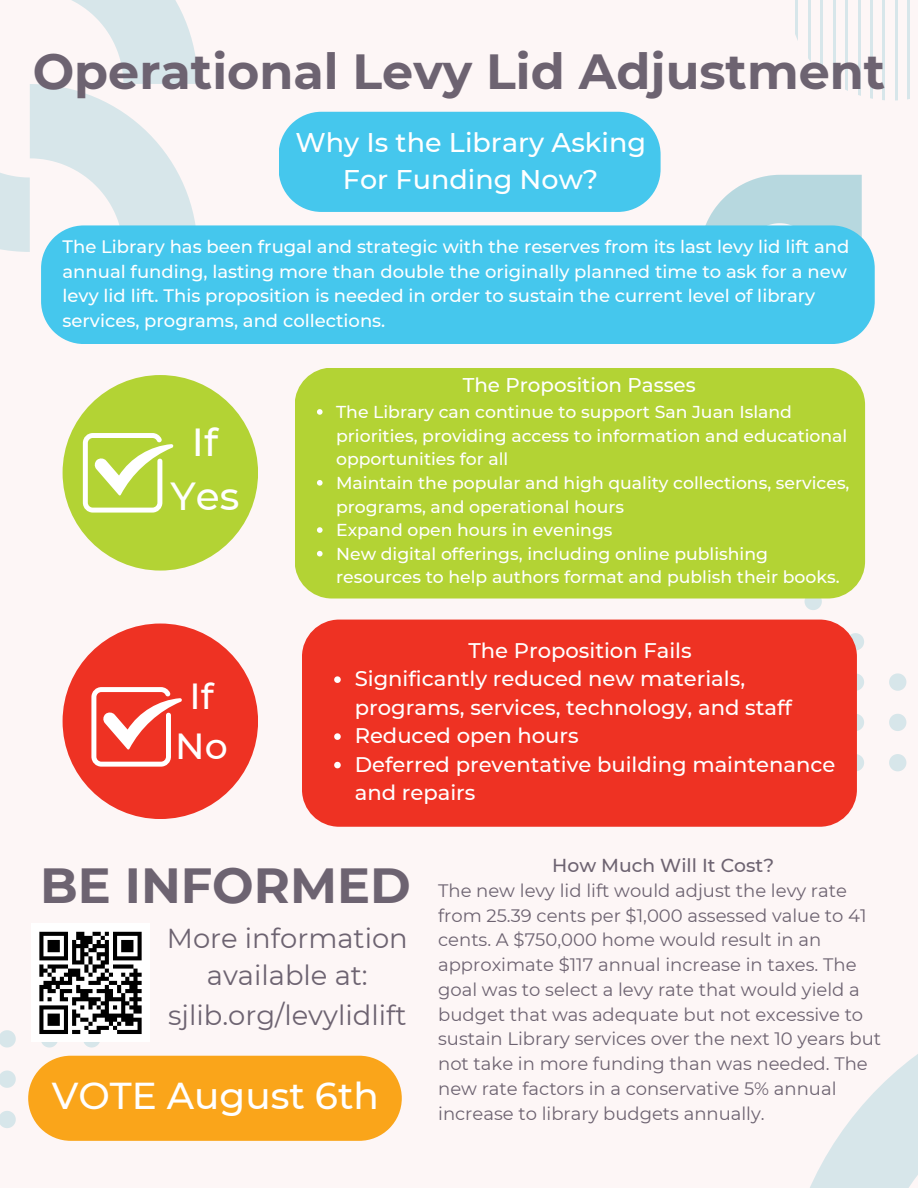
<style>
.page{position:relative;width:918px;height:1188px;background:#fdf6f6}
.page>*{position:absolute;margin:0;border:0;box-sizing:border-box;transform-origin:0 0}
.t1{font:700 49.2px "Montserrat";color:#6d6371}
.t2{font:500 39.15px/54px "Montserrat";color:#fff;text-align:center}
.t3{font:500 37.35px "Montserrat";color:#fff}
.t4{font:500 36.3px/50.1px "Montserrat";color:#fff;text-align:center}
.t5{font:27.45px/37px "Montserrat";color:#6d6371;text-align:center}
.t6{font:500 27px/37.8px "Montserrat";color:#fff;text-align:center}
.t7{font:500 21.15px/28.5px "Montserrat";color:#fff}
.t8{font:500 19.8px "Montserrat";color:#fff}
.t9{font:500 18.75px "Montserrat";color:#6d6371}
.t10{font:18px/24.8px "Montserrat";color:#6d6371}
.t11{font:500 18px/24.8px "Montserrat";color:#fff}
.t12{font:500 17.25px/23.7px "Montserrat";color:#fff}
</style>
<div class="page">
<svg style="left:0;top:0;width:198px;height:252px"></svg>
<svg style="left:30px;top:84px;width:168px;height:168px"></svg>
<hr style="left:796px;top:0;width:2px;height:101px;background:#028da6">
<hr style="left:808px;top:0;width:3px;height:101px;background:#028da6">
<hr style="left:821px;top:0;width:2px;height:101px;background:#028da6">
<hr style="left:833px;top:0;width:2px;height:101px;background:#028da6">
<hr style="left:845px;top:0;width:3px;height:101px;background:#028da6">
<hr style="left:858px;top:0;width:2px;height:101px;background:#028da6">
<hr style="left:870px;top:0;width:3px;height:101px;background:#028da6">
<hr style="left:883px;top:0;width:2px;height:101px;background:#028da6">
<hr style="left:895px;top:0;width:3px;height:101px;background:#028da6">
<hr style="left:908px;top:0;width:2px;height:101px;background:#028da6">
<svg style="left:0;top:1030px;width:16px;height:18px"></svg>
<svg style="left:0;top:1071px;width:16px;height:17px"></svg>
<svg style="left:0;top:1111px;width:16px;height:17px"></svg>
<svg style="left:706px;top:175px;width:156px;height:50px"></svg>
<svg style="left:810px;top:1054px;width:108px;height:134px"></svg>
<svg style="left:805px;top:599px;width:17px;height:11px"></svg>
<svg style="left:849px;top:633px;width:15px;height:17px"></svg>
<svg style="left:857px;top:673px;width:7px;height:18px"></svg>
<svg style="left:857px;top:714px;width:7px;height:17px"></svg>
<svg style="left:857px;top:754px;width:7px;height:17px"></svg>
<svg style="left:889px;top:673px;width:17px;height:18px"></svg>
<svg style="left:889px;top:714px;width:17px;height:17px"></svg>
<svg style="left:889px;top:754px;width:17px;height:17px"></svg>
<div style="left:302px;top:620px;width:555px;height:207px;background:#ee3223;border-radius:37px"></div>
<div style="left:295px;top:368px;width:570px;height:231px;background:#b3d334;border-radius:37px"></div>
<div style="left:63px;top:375px;width:195px;height:196px;background:#b3d334;border-radius:50%"></div>
<svg style="left:83px;top:433px;width:91px;height:80px"></svg>
<div style="left:279px;top:112px;width:382px;height:100px;background:#45c7ed"></div>
<div style="left:63px;top:624px;width:195px;height:195px;background:#ee3223;border-radius:50%"></div>
<svg style="left:334px;top:676px;width:7px;height:7px"></svg>
<svg style="left:334px;top:733px;width:7px;height:7px"></svg>
<svg style="left:334px;top:762px;width:7px;height:6px"></svg>
<svg style="left:317px;top:409px;width:6px;height:6px"></svg>
<svg style="left:317px;top:480px;width:6px;height:6px"></svg>
<svg style="left:317px;top:527px;width:6px;height:6px"></svg>
<svg style="left:317px;top:551px;width:6px;height:5px"></svg>
<div style="left:28px;top:1056px;width:374px;height:85px;background:#faa51a"></div>
<svg style="left:91px;top:687px;width:91px;height:80px"></svg>
<div style="left:31px;top:924px;width:119px;height:118px;background:#fff"></div>
<svg style="left:39px;top:932px;width:103px;height:116px"></svg>
<svg style="left:88px;top:1030px;width:13px;height:4px"></svg>
<hr style="left:117px;top:1030px;width:25px;height:4px;background:#000">
<div style="left:41px;top:225px;width:834px;height:119px;background:#45c7ed"></div>
<p class="t1" style="left:33px;top:41px;width:854px">Operational Levy Lid Adjustment</p>
<p class="t6" style="left:295px;top:123px;width:352px">Why Is the Library Asking<br>For Funding Now?</p>
<p class="t11" style="left:63px;top:234px;width:788px">The Library has been frugal and strategic with the reserves from its last levy lid lift and annual funding, lasting more than double the originally planned time to ask for a new levy lid lift. This proposition is needed in order to sustain the current level of library services, programs, and collections.</p>
<h4 class="t2" style="left:170px;top:415px;width:70px">If<br>Yes</h4>
<h2 class="t4" style="left:175px;top:671px;width:54px">If<br>No</h2>
<p class="t8" style="left:463px;top:373px;width:234px">The Proposition Passes</p>
<h3 class="t12" style="left:336px;top:400px;width:513px">The Library can continue to support San Juan Island priorities, providing access to information and educational opportunities for all</h3>
<p class="t12" style="left:336px;top:471px;width:515px">Maintain the popular and high quality collections, services, programs, and operational hours</p>
<h6 class="t12" style="left:336px;top:518px;width:278px">Expand open hours in evenings</h6>
<p class="t12" style="left:336px;top:542px;width:505px">New digital offerings, including online publishing resources to help authors format and publish their books.</p>
<p class="t7" style="left:468px;top:636px;width:225px">The Proposition Fails</p>
<p class="t7" style="left:355px;top:664px;width:439px">Significantly reduced new materials, programs, services, technology, and staff</p>
<p class="t7" style="left:355px;top:721px;width:225px">Reduced open hours</p>
<h3 class="t7" style="left:355px;top:750px;width:482px">Deferred preventative building maintenance and repairs</h3>
<p class="t1" style="left:40px;top:855px;width:372px">BE INFORMED</p>
<p class="t5" style="left:167px;top:919px;width:242px">More information available at:</p>
<h6 class="t5" style="left:168px;top:997px;width:240px">sjlib.org/levylidlift</h6>
<p class="t3" style="left:52px;top:1073px;width:329px">VOTE August 6th</p>
<p class="t9" style="left:552px;top:854px;width:223px">How Much Will It Cost?</p>
<p class="t10" style="left:438px;top:878px;width:444px">The new levy lid lift would adjust the levy rate from 25.39 cents per $1,000 assessed value to 41 cents. A $750,000 home would result in an approximate $117 annual increase in taxes. The goal was to select a levy rate that would yield a budget that was adequate but not excessive to sustain Library services over the next 10 years but not take in more funding than was needed. The new rate factors in a conservative 5% annual increase to library budgets annually.</p>
</div>
